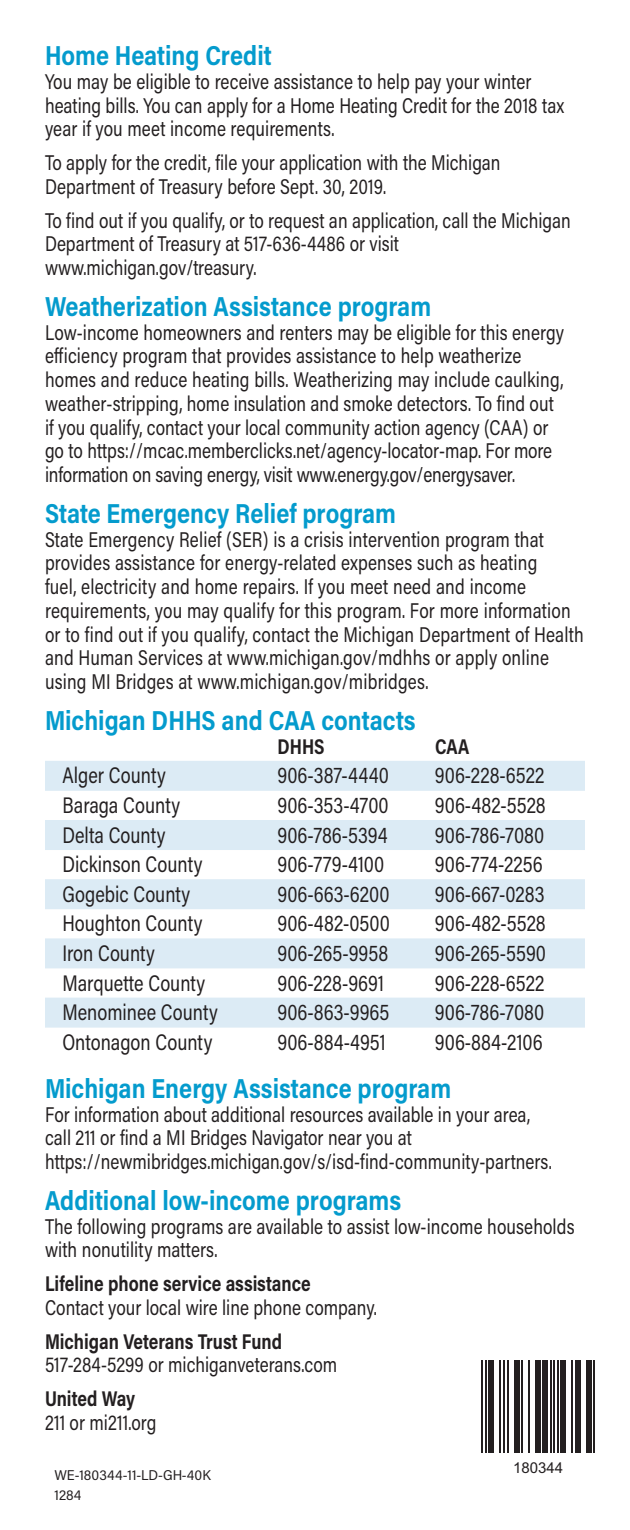
<style>
.page{position:relative;width:630px;height:1530px;background:#fff}
.page>*{position:absolute;margin:0;border:0;box-sizing:border-box;transform-origin:0 0}
.t1{font:700 27.5px "Acumin Pro Semi Cond";color:#049bcd;scale:.89 1}
.t2{font:22.5px "Acumin Pro Semi Cond";color:#231f20;scale:.84 1}
.t3{font:21.5px/23.8px "Acumin Pro Semi Cond";letter-spacing:.005em;color:#231f20;scale:.84 1}
.t4{font:700 21.5px "Acumin Pro Semi Cond";color:#231f20;scale:.84 1}
.t5{font:15px "Arial";color:#231f20}
.t6{font:14.25px/20px "Acumin Pro Semi Cond";color:#231f20}
</style>
<div class="page">
<div style="left:45px;top:761px;width:540px;height:30px;background:#dcebf5"></div>
<div style="left:45px;top:820px;width:540px;height:30px;background:#dcebf5"></div>
<div style="left:45px;top:879px;width:540px;height:30px;background:#dcebf5"></div>
<div style="left:45px;top:938px;width:540px;height:30px;background:#dcebf5"></div>
<div style="left:45px;top:998px;width:540px;height:30px;background:#dcebf5"></div>
<hr style="left:482px;top:1361px;width:1px;height:92px;background:#231f20">
<hr style="left:485px;top:1361px;width:2px;height:92px;background:#231f20">
<div style="left:489px;top:1361px;width:5px;height:92px;background:#231f20"></div>
<hr style="left:500px;top:1361px;width:1px;height:92px;background:#231f20">
<hr style="left:503px;top:1361px;width:2px;height:92px;background:#231f20">
<hr style="left:507px;top:1361px;width:1px;height:92px;background:#231f20">
<div style="left:514px;top:1361px;width:5px;height:92px;background:#231f20"></div>
<hr style="left:521px;top:1361px;width:2px;height:92px;background:#231f20">
<hr style="left:528px;top:1361px;width:2px;height:92px;background:#231f20">
<div style="left:535px;top:1361px;width:6px;height:92px;background:#231f20"></div>
<div style="left:543px;top:1361px;width:5px;height:92px;background:#231f20"></div>
<hr style="left:550px;top:1361px;width:2px;height:92px;background:#231f20">
<hr style="left:553px;top:1361px;width:2px;height:92px;background:#231f20">
<hr style="left:557px;top:1361px;width:2px;height:92px;background:#231f20">
<div style="left:561px;top:1361px;width:5px;height:92px;background:#231f20"></div>
<hr style="left:572px;top:1361px;width:1px;height:92px;background:#231f20">
<div style="left:575px;top:1361px;width:5px;height:92px;background:#231f20"></div>
<div style="left:586px;top:1361px;width:5px;height:92px;background:#231f20"></div>
<hr style="left:593px;top:1361px;width:2px;height:92px;background:#231f20">
<p class="t1" style="left:45px;top:36px;width:256px">Home Heating Credit</p>
<p class="t3" style="left:45px;top:69px;width:619px">You may be eligible to receive assistance to help pay your winter heating bills. You can apply for a Home Heating Credit for the 2018 tax year if you meet income requirements.</p>
<p class="t3" style="left:45px;top:150px;width:544px">To apply for the credit, file your application with the Michigan<br>Department of Treasury before Sept. 30, 2019.</p>
<p class="t3" style="left:45px;top:207px;width:627px">To find out if you qualify, or to request an application, call the Michigan<br>Department of Treasury at 517-636-4486 or visit www.michigan.gov/treasury.</p>
<p class="t1" style="left:45px;top:287px;width:436px">Weatherization Assistance program</p>
<p class="t3" style="left:45px;top:319px;width:619px">Low-income homeowners and renters may be eligible for this energy efficiency program that provides assistance to help weatherize homes and reduce heating bills. Weatherizing may include caulking, weather-stripping, home insulation and smoke detectors. To find out if you qualify, contact your local community action agency (CAA) or go to https://mcac.memberclicks.net/agency-locator-map. For more information on saving energy, visit www.energy.gov/energysaver.</p>
<p class="t1" style="left:45px;top:494px;width:396px">State Emergency Relief program</p>
<p class="t3" style="left:45px;top:526px;width:643px">State Emergency Relief (SER) is a crisis intervention program that provides assistance for energy-related expenses such as heating<br>fuel, electricity and home repairs. If you meet need and income requirements, you may qualify for this program. For more information or to find out if you qualify, contact the Michigan Department of Health and Human Services at www.michigan.gov/mdhhs or apply online using MI Bridges at www.michigan.gov/mibridges.</p>
<p class="t1" style="left:45px;top:701px;width:418px">Michigan DHHS and CAA contacts</p>
<p class="t4" style="left:278px;top:731px;width:58px">DHHS</p>
<p class="t4" style="left:435px;top:731px;width:42px">CAA</p>
<p class="t2" style="left:62px;top:760px;width:124px">Alger County</p>
<p class="t2" style="left:278px;top:760px;width:134px">906-387-4440</p>
<p class="t2" style="left:435px;top:760px;width:132px">906-228-6522</p>
<p class="t2" style="left:62px;top:789px;width:142px">Baraga County</p>
<p class="t2" style="left:278px;top:789px;width:134px">906-353-4700</p>
<p class="t2" style="left:435px;top:789px;width:133px">906-482-5528</p>
<p class="t2" style="left:62px;top:819px;width:124px">Delta County</p>
<p class="t2" style="left:278px;top:819px;width:133px">906-786-5394</p>
<p class="t2" style="left:435px;top:819px;width:132px">906-786-7080</p>
<p class="t2" style="left:62px;top:849px;width:168px">Dickinson County</p>
<p class="t2" style="left:278px;top:849px;width:129px">906-779-4100</p>
<p class="t2" style="left:435px;top:849px;width:130px">906-774-2256</p>
<p class="t2" style="left:62px;top:878px;width:154px">Gogebic County</p>
<p class="t2" style="left:278px;top:878px;width:135px">906-663-6200</p>
<p class="t2" style="left:435px;top:878px;width:132px">906-667-0283</p>
<p class="t2" style="left:62px;top:908px;width:168px">Houghton County</p>
<p class="t2" style="left:278px;top:908px;width:135px">906-482-0500</p>
<p class="t2" style="left:435px;top:908px;width:133px">906-482-5528</p>
<p class="t2" style="left:62px;top:937px;width:112px">Iron County</p>
<p class="t2" style="left:278px;top:937px;width:134px">906-265-9958</p>
<p class="t2" style="left:435px;top:937px;width:134px">906-265-5590</p>
<p class="t2" style="left:62px;top:967px;width:172px">Marquette County</p>
<p class="t2" style="left:278px;top:967px;width:128px">906-228-9691</p>
<p class="t2" style="left:435px;top:967px;width:132px">906-228-6522</p>
<p class="t2" style="left:62px;top:997px;width:186px">Menominee County</p>
<p class="t2" style="left:278px;top:997px;width:135px">906-863-9965</p>
<p class="t2" style="left:435px;top:997px;width:132px">906-786-7080</p>
<p class="t2" style="left:62px;top:1026px;width:180px">Ontonagon County</p>
<p class="t2" style="left:278px;top:1026px;width:130px">906-884-4951</p>
<p class="t2" style="left:435px;top:1026px;width:130px">906-884-2106</p>
<p class="t1" style="left:45px;top:1069px;width:458px">Michigan Energy Assistance program</p>
<p class="t3" style="left:45px;top:1101px;width:605px">For information about additional resources available in your area, call 211 or find a MI Bridges Navigator near you at https://newmibridges.michigan.gov/s/isd-find-community-partners.</p>
<p class="t1" style="left:45px;top:1181px;width:402px">Additional low-income programs</p>
<p class="t3" style="left:45px;top:1213px;width:632px">The following programs are available to assist low-income households with nonutility matters.</p>
<p class="t4" style="left:45px;top:1269px;width:318px">Lifeline phone service assistance</p>
<p class="t3" style="left:45px;top:1295px;width:397px">Contact your local wire line phone company.</p>
<p class="t4" style="left:45px;top:1326px;width:284px">Michigan Veterans Trust Fund</p>
<p class="t3" style="left:45px;top:1352px;width:349px">517-284-5299 or michiganveterans.com</p>
<p class="t4" style="left:45px;top:1384px;width:109px">United Way</p>
<p class="t3" style="left:45px;top:1410px;width:134px">211 or mi211.org</p>
<p class="t6" style="left:54px;top:1464px;width:158px">WE-180344-11-LD-GH-40K<br>1284</p>
<p class="t5" style="left:513px;top:1458px;width:52px">180344</p>
</div>
